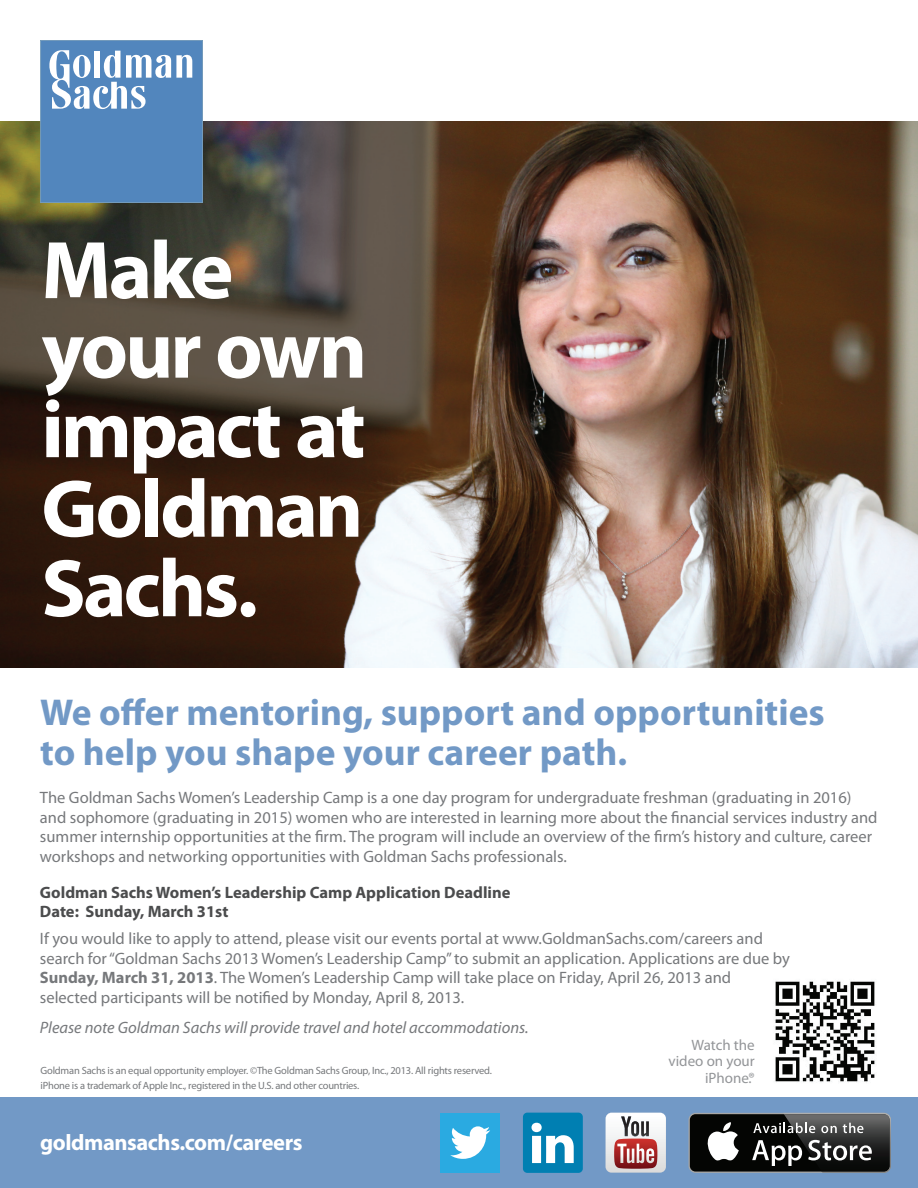
<style>
.page{position:relative;width:918px;height:1188px;background:#fff}
.page>*{position:absolute;margin:0;border:0;box-sizing:border-box;transform-origin:0 0}
.t1{font:700 82.5px/79.5px "Myriad Pro";letter-spacing:-.035em;color:#fff}
.t2{font:700 37.5px/40.5px "Myriad Pro";color:#7299c6}
.t3{font:700 22.5px "Myriad Pro";letter-spacing:-.02em;color:#fff}
.t4{font:16.5px/19.5px "Myriad Pro";color:#76787b}
.t5{font:700 16.5px/19.5px "Myriad Pro";color:#4b4c4d}
.t6{font:italic 16.5px "Myriad Pro";color:#76787b}
.t7{font:15px/16.5px "Myriad Pro";color:#939598;text-align:right}
.t8{font:10.5px/15.3px "Myriad Pro";letter-spacing:-.02em;color:#76787b}
.s1{font-weight:700}
</style>
<div class="page">
<img style="left:0;top:121px;width:918px;height:547px">
<div style="left:41px;top:40px;width:161px;height:162px;background:#5286bd"></div>
<div style="left:41px;top:40px;width:161px;height:162px;border:1px solid #749bbb"></div>
<svg style="left:49px;top:50px;width:143px;height:59px"></svg>
<div style="left:0;top:1098px;width:918px;height:90px;background:#7299c6"></div>
<svg style="left:606px;top:1113px;width:60px;height:60px;background:#ccacad"></svg>
<div style="left:523px;top:1113px;width:60px;height:60px;background:#007fb2;border-radius:4px"></div>
<svg style="left:532px;top:1123px;width:42px;height:40px"></svg>
<div style="left:440px;top:1113px;width:60px;height:60px;background:#2aaae1"></div>
<svg style="left:450px;top:1126px;width:40px;height:33px"></svg>
<svg style="left:688px;top:1113px;width:203px;height:60px"></svg>
<div style="left:690px;top:1114px;width:200px;height:58px;background:#040503;border-radius:6px"></div>
<svg style="left:707px;top:1122px;width:32px;height:39px"></svg>
<img style="left:783px;top:1113px;width:108px;height:60px">
<img style="left:784px;top:1114px;width:106px;height:58px">
<svg style="left:752px;top:1140px;width:50px;height:26px"></svg>
<svg style="left:808px;top:1140px;width:64px;height:20px"></svg>
<svg style="left:753px;top:1123px;width:62px;height:10px"></svg>
<svg style="left:821px;top:1126px;width:16px;height:7px"></svg>
<svg style="left:843px;top:1123px;width:20px;height:10px"></svg>
<img style="left:775px;top:981px;width:101px;height:102px">
<h1 class="t1" style="left:41px;top:228px;width:327px">Make your own impact at<br>Goldman<br>Sachs.</h1>
<h2 class="t2" style="left:40px;top:691px;width:786px">We offer mentoring, support and opportunities to help you shape your career path.</h2>
<p class="t4" style="left:40px;top:788px;width:839px">The Goldman Sachs Women’s Leadership Camp is a one day program for undergraduate freshman (graduating in 2016) and sophomore (graduating in 2015) women who are interested in learning more about the financial services industry and summer internship opportunities at the firm. The program will include an overview of the firm’s history and culture, career workshops and networking opportunities with Goldman Sachs professionals.</p>
<p class="t5" style="left:40px;top:882px;width:472px">Goldman Sachs Women’s Leadership Camp Application Deadline<br>Date: Sunday, March 31st</p>
<p class="t4" style="left:40px;top:929px;width:752px">If you would like to apply to attend, please visit our events portal at www.GoldmanSachs.com/careers and search for “Goldman Sachs 2013 Women’s Leadership Camp” to submit an application. Applications are due by <span class="s1">Sunday, March 31, 2013</span>. The Women’s Leadership Camp will take place on Friday, April 26, 2013 and selected participants will be notified by Monday, April 8, 2013.</p>
<p class="t6" style="left:40px;top:1017px;width:490px">Please note Goldman Sachs will provide travel and hotel accommodations.</p>
<p class="t8" style="left:40px;top:1062px;width:453px">Goldman Sachs is an equal opportunity employer. ©The Goldman Sachs Group, Inc., 2013. All rights reserved. iPhone is a trademark of Apple Inc., registered in the U.S. and other countries.</p>
<h3 class="t3" style="left:40px;top:1128px;width:264px">goldmansachs.com/careers</h3>
<p class="t7" style="left:669px;top:1036px;width:88px">Watch the video on your iPhone.®</p>
</div>
